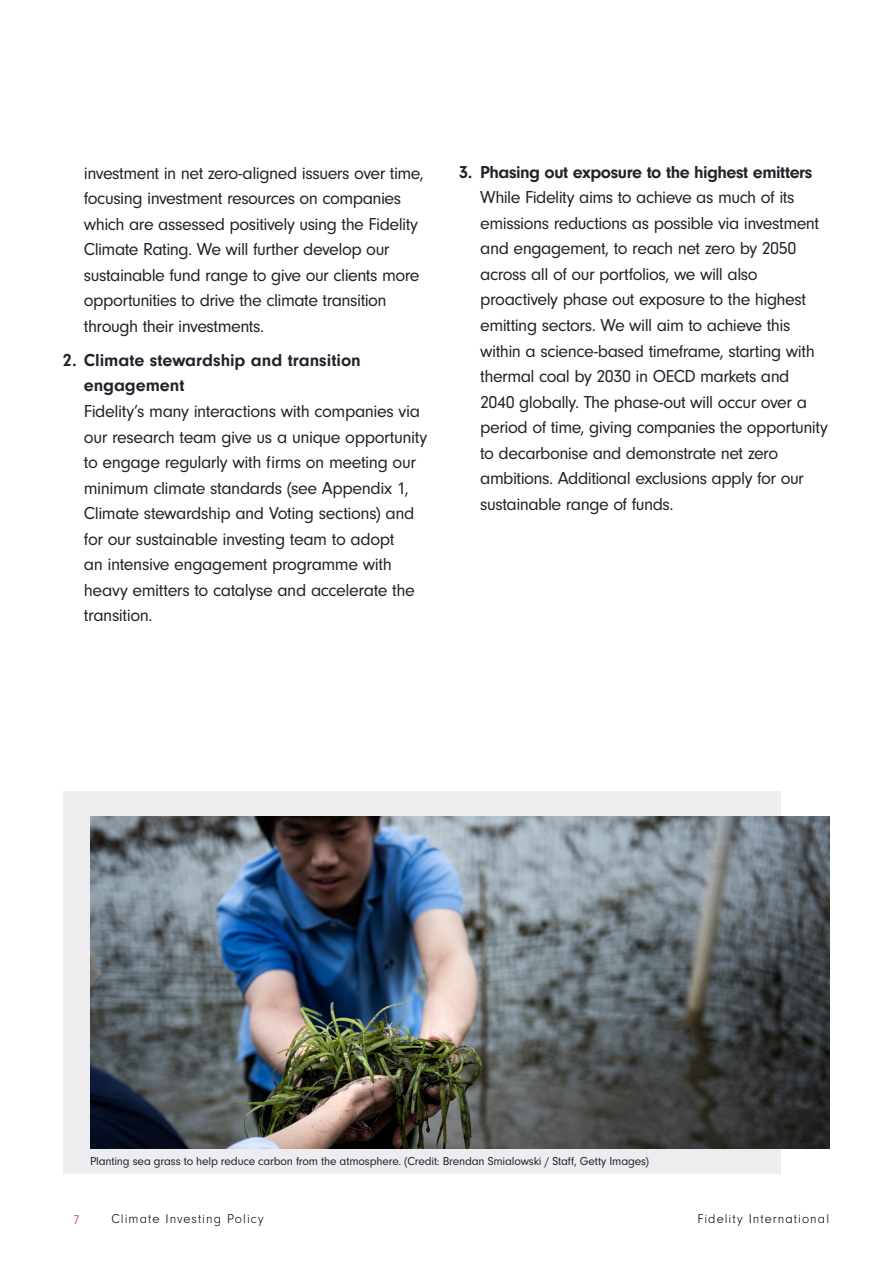
<style>
.page{position:relative;width:893px;height:1263px;background:#fff}
.page>*{position:absolute;margin:0;border:0;box-sizing:border-box;transform-origin:0 0}
.t1{font:18px/25.5px "Neuzeit Gro";letter-spacing:-.03em;color:#20242b}
.t2{font:700 18px/25.5px "Neuzeit Gro";letter-spacing:-.005em;color:#20242b}
.t3{font:700 18px "Neuzeit Gro";letter-spacing:-.025em;color:#20242b}
.t4{font:300 13.2px "Neuzeit Gro";letter-spacing:.08em;color:#000}
.t5{font:300 13.2px "Neuzeit Gro";color:#b72f2a}
.t6{font:12px "Neuzeit Gro";letter-spacing:-.015em;color:#20242b}
</style>
<div class="page">
<div style="left:63px;top:791px;width:718px;height:383px;background:#ededf0"></div>
<img style="left:90px;top:816px;width:739px;height:332px">
<p class="t1" style="left:84px;top:161px;width:341px">investment in net zero-aligned issuers over time, focusing investment resources on companies which are assessed positively using the Fidelity Climate Rating. We will further develop our sustainable fund range to give our clients more opportunities to drive the climate transition through their investments.</p>
<p class="t2" style="left:84px;top:347px;width:278px;text-indent:-21px">2. Climate stewardship and transition engagement</p>
<p class="t1" style="left:84px;top:399px;width:345px">Fidelity’s many interactions with companies via our research team give us a unique opportunity to engage regularly with firms on meeting our minimum climate standards (see Appendix 1, Climate stewardship and Voting sections) and for our sustainable investing team to adopt<br>an intensive engagement programme with heavy emitters to catalyse and accelerate the transition.</p>
<p class="t3" style="left:459px;top:162px;width:355px">3. Phasing out exposure to the highest emitters</p>
<p class="t1" style="left:480px;top:185px;width:349px">While Fidelity aims to achieve as much of its emissions reductions as possible via investment and engagement, to reach net zero by 2050 across all of our portfolios, we will also proactively phase out exposure to the highest emitting sectors. We will aim to achieve this within a science-based timeframe, starting with thermal coal by 2030 in OECD markets and 2040 globally. The phase-out will occur over a period of time, giving companies the opportunity to decarbonise and demonstrate net zero ambitions. Additional exclusions apply for our sustainable range of funds.</p>
<p class="t6" style="left:90px;top:1154px;width:561px">Planting sea grass to help reduce carbon from the atmosphere. (Credit: Brendan Smialowski / Staff, Getty Images)</p>
<p class="t5" style="left:73px;top:1213px;width:8px">7</p>
<p class="t4" style="left:111px;top:1212px;width:154px">Climate Investing Policy</p>
<p class="t4" style="left:697px;top:1212px;width:133px">Fidelity International</p>
</div>
